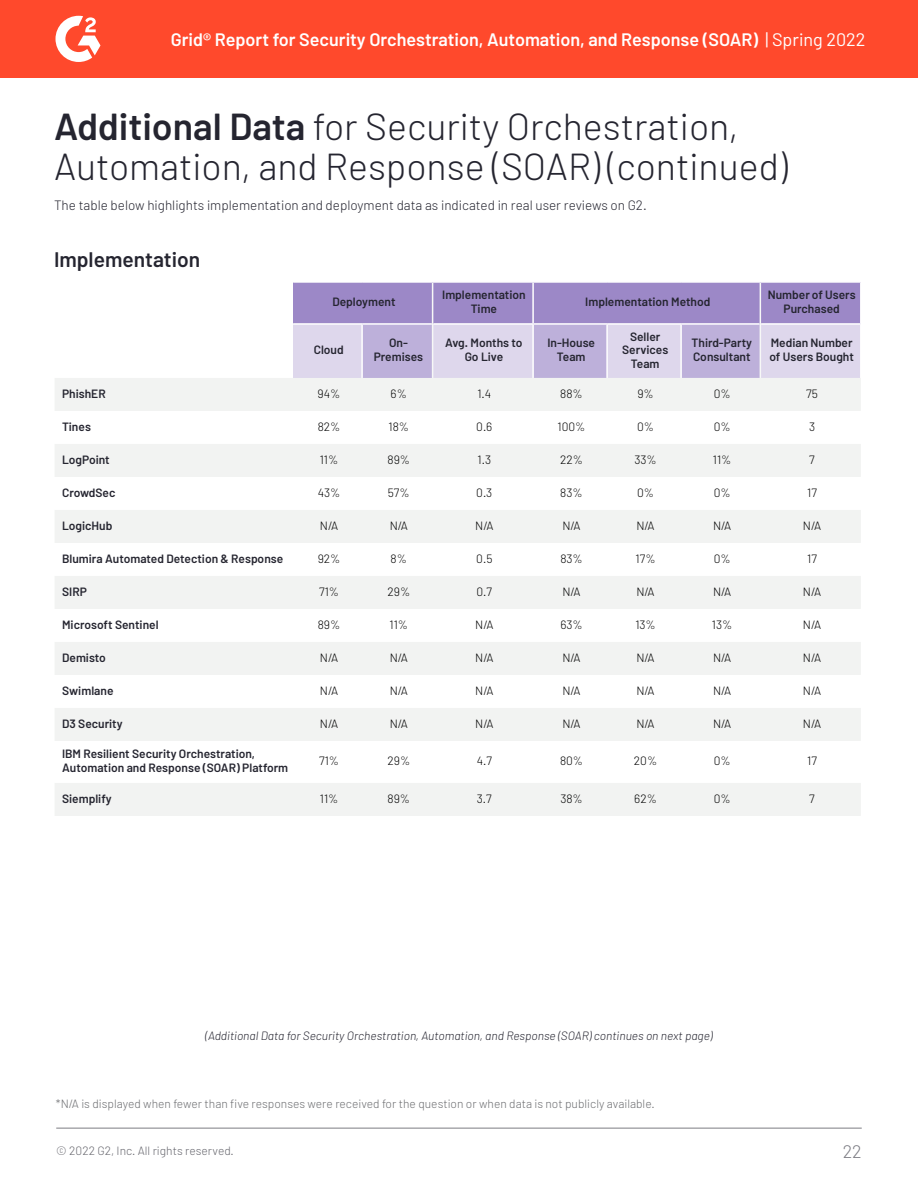
<style>
.page{position:relative;width:918px;height:1188px;background:#fff}
.page>*{position:absolute;margin:0;border:0;box-sizing:border-box;transform-origin:0 0}
.t1{font:300 37.5px/40.5px "Barlow";color:#252530}
.t2{font:600 21px "Barlow";color:#252530}
.t3{font:600 18px "Barlow";color:#fff}
.t4{font:300 18px "Barlow";color:#7c7c83}
.t5{font:300 13.5px "Barlow";color:#252530}
.t6{font:600 12px/13.5px "Barlow";color:#252530;text-align:center}
.t7{font:300 12px "Barlow";color:#000}
.t8{font:300 12px "Barlow";color:#6d6e71}
.t9{font:italic 300 12px "Barlow";color:#252530}
.t10{font:300 12px "Barlow";color:#67676e}
.s1{font-weight:400}
.s2{font-weight:600}
</style>
<div class="page">
<hr style="left:56px;top:1128px;width:806px;height:1px;background:#7c7c83">
<div style="left:0;top:0;width:918px;height:78px;background:#ff492c"></div>
<svg style="left:56px;top:16px;width:44px;height:46px"></svg>
<div style="left:293px;top:282px;width:140px;height:42px;background:#9c88c7"></div>
<div style="left:293px;top:324px;width:69px;height:54px;background:#ded7ec"></div>
<div style="left:362px;top:324px;width:71px;height:54px;background:#bdb0da"></div>
<svg style="left:433px;top:283px;width:427px;height:95px;background:#baadd8"></svg>
<svg style="left:55px;top:378px;width:806px;height:438px;fill:#f2f3f2"></svg>
<hr style="left:293px;top:281px;width:69px;height:2px;background:#fff">
<hr style="left:362px;top:281px;width:71px;height:2px;background:#fff">
<hr style="left:293px;top:323px;width:69px;height:2px;background:#fff">
<hr style="left:362px;top:323px;width:70px;height:2px;background:#fff">
<hr style="left:361px;top:325px;width:2px;height:53px;background:#fff">
<hr style="left:433px;top:323px;width:100px;height:2px;background:#fff">
<hr style="left:533px;top:323px;width:74px;height:2px;background:#fff">
<hr style="left:607px;top:323px;width:74px;height:2px;background:#fff">
<hr style="left:681px;top:323px;width:79px;height:2px;background:#fff">
<hr style="left:761px;top:323px;width:101px;height:2px;background:#fff">
<hr style="left:532px;top:283px;width:2px;height:40px;background:#fff">
<hr style="left:532px;top:325px;width:2px;height:53px;background:#fff">
<hr style="left:606px;top:325px;width:2px;height:53px;background:#fff">
<hr style="left:680px;top:325px;width:2px;height:53px;background:#fff">
<hr style="left:432px;top:283px;width:1px;height:41px;background:#f7f8f7">
<hr style="left:760px;top:283px;width:1px;height:41px;background:#f7f8f7">
<hr style="left:432px;top:324px;width:1px;height:54px;background:#f7f8f7">
<hr style="left:760px;top:324px;width:1px;height:54px;background:#f7f8f7">
<h3 class="t3" style="left:171px;top:29px;width:696px">Grid® Report for Security Orchestration, Automation, and Response (SOAR) <span class="s1">| Spring 2022</span></h3>
<h1 class="t1" style="left:54px;top:105px;width:735px"><span class="s2">Additional Data</span> for Security Orchestration,<br>Automation, and Response (SOAR) (continued)</h1>
<p class="t5" style="left:54px;top:197px;width:594px">The table below highlights implementation and deployment data as indicated in real user reviews on G2.</p>
<h2 class="t2" style="left:54px;top:246px;width:148px">Implementation</h2>
<p class="t6" style="left:332px;top:295px;width:65px">Deployment</p>
<p class="t6" style="left:442px;top:288px;width:85px">Implementation<br>Time</p>
<p class="t6" style="left:585px;top:295px;width:127px">Implementation Method</p>
<p class="t6" style="left:768px;top:288px;width:89px">Number of Users<br>Purchased</p>
<p class="t6" style="left:314px;top:343px;width:31px">Cloud</p>
<p class="t6" style="left:374px;top:336px;width:51px">On-<br>Premises</p>
<p class="t6" style="left:445px;top:336px;width:79px">Avg. Months to<br>Go Live</p>
<p class="t6" style="left:547px;top:336px;width:49px">In-House<br>Team</p>
<p class="t6" style="left:622px;top:329px;width:48px">Seller<br>Services<br>Team</p>
<p class="t6" style="left:692px;top:336px;width:62px;text-align:left">Third-Party<br>Consultant</p>
<p class="t6" style="left:769px;top:336px;width:86px;text-align:left">Median Number of Users Bought</p>
<p class="t6" style="left:62px;top:386px;width:45px">PhishER</p>
<p class="t7" style="left:318px;top:386px;width:24px">94%</p>
<p class="t7" style="left:391px;top:386px;width:18px">6%</p>
<p class="t7" style="left:477px;top:386px;width:15px">1.4</p>
<p class="t7" style="left:560px;top:386px;width:24px">88%</p>
<p class="t7" style="left:637px;top:386px;width:18px">9%</p>
<p class="t7" style="left:714px;top:386px;width:19px">0%</p>
<p class="t7" style="left:806px;top:386px;width:13px">75</p>
<p class="t6" style="left:62px;top:419px;width:30px">Tines</p>
<p class="t7" style="left:318px;top:419px;width:24px">82%</p>
<p class="t7" style="left:389px;top:419px;width:22px">18%</p>
<p class="t7" style="left:476px;top:419px;width:18px">0.6</p>
<p class="t7" style="left:558px;top:419px;width:29px">100%</p>
<p class="t7" style="left:637px;top:419px;width:19px">0%</p>
<p class="t7" style="left:714px;top:419px;width:19px">0%</p>
<p class="t7" style="left:809px;top:419px;width:8px">3</p>
<p class="t6" style="left:62px;top:452px;width:49px">LogPoint</p>
<p class="t7" style="left:320px;top:452px;width:20px">11%</p>
<p class="t7" style="left:388px;top:452px;width:24px">89%</p>
<p class="t7" style="left:478px;top:452px;width:15px">1.3</p>
<p class="t7" style="left:560px;top:452px;width:24px">22%</p>
<p class="t7" style="left:634px;top:452px;width:24px">33%</p>
<p class="t7" style="left:713px;top:452px;width:20px">11%</p>
<p class="t7" style="left:809px;top:452px;width:7px">7</p>
<p class="t6" style="left:62px;top:485px;width:55px">CrowdSec</p>
<p class="t7" style="left:318px;top:485px;width:24px">43%</p>
<p class="t7" style="left:388px;top:485px;width:23px">57%</p>
<p class="t7" style="left:476px;top:485px;width:18px">0.3</p>
<p class="t7" style="left:560px;top:485px;width:24px">83%</p>
<p class="t7" style="left:637px;top:485px;width:19px">0%</p>
<p class="t7" style="left:714px;top:485px;width:19px">0%</p>
<p class="t7" style="left:807px;top:485px;width:11px">17</p>
<p class="t6" style="left:62px;top:518px;width:52px">LogicHub</p>
<p class="t7" style="left:320px;top:518px;width:20px">N/A</p>
<p class="t7" style="left:390px;top:518px;width:20px">N/A</p>
<p class="t7" style="left:475px;top:518px;width:20px">N/A</p>
<p class="t7" style="left:562px;top:518px;width:20px">N/A</p>
<p class="t7" style="left:636px;top:518px;width:20px">N/A</p>
<p class="t7" style="left:713px;top:518px;width:20px">N/A</p>
<p class="t7" style="left:803px;top:518px;width:20px">N/A</p>
<p class="t6" style="left:62px;top:551px;width:223px">Blumira Automated Detection &amp; Response</p>
<p class="t7" style="left:318px;top:551px;width:24px">92%</p>
<p class="t7" style="left:391px;top:551px;width:18px">8%</p>
<p class="t7" style="left:476px;top:551px;width:18px">0.5</p>
<p class="t7" style="left:560px;top:551px;width:24px">83%</p>
<p class="t7" style="left:636px;top:551px;width:22px">17%</p>
<p class="t7" style="left:714px;top:551px;width:19px">0%</p>
<p class="t7" style="left:807px;top:551px;width:11px">17</p>
<p class="t6" style="left:62px;top:584px;width:26px">SIRP</p>
<p class="t7" style="left:319px;top:584px;width:22px">71%</p>
<p class="t7" style="left:387px;top:584px;width:24px">29%</p>
<p class="t7" style="left:477px;top:584px;width:17px">0.7</p>
<p class="t7" style="left:562px;top:584px;width:20px">N/A</p>
<p class="t7" style="left:636px;top:584px;width:20px">N/A</p>
<p class="t7" style="left:713px;top:584px;width:20px">N/A</p>
<p class="t7" style="left:803px;top:584px;width:20px">N/A</p>
<p class="t6" style="left:62px;top:617px;width:98px">Microsoft Sentinel</p>
<p class="t7" style="left:318px;top:617px;width:24px">89%</p>
<p class="t7" style="left:390px;top:617px;width:20px">11%</p>
<p class="t7" style="left:475px;top:617px;width:20px">N/A</p>
<p class="t7" style="left:560px;top:617px;width:24px">63%</p>
<p class="t7" style="left:635px;top:617px;width:22px">13%</p>
<p class="t7" style="left:712px;top:617px;width:22px">13%</p>
<p class="t7" style="left:803px;top:617px;width:20px">N/A</p>
<p class="t6" style="left:62px;top:650px;width:45px">Demisto</p>
<p class="t7" style="left:320px;top:650px;width:20px">N/A</p>
<p class="t7" style="left:390px;top:650px;width:20px">N/A</p>
<p class="t7" style="left:475px;top:650px;width:20px">N/A</p>
<p class="t7" style="left:562px;top:650px;width:20px">N/A</p>
<p class="t7" style="left:636px;top:650px;width:20px">N/A</p>
<p class="t7" style="left:713px;top:650px;width:20px">N/A</p>
<p class="t7" style="left:803px;top:650px;width:20px">N/A</p>
<p class="t6" style="left:62px;top:683px;width:53px">Swimlane</p>
<p class="t7" style="left:320px;top:683px;width:20px">N/A</p>
<p class="t7" style="left:390px;top:683px;width:20px">N/A</p>
<p class="t7" style="left:475px;top:683px;width:20px">N/A</p>
<p class="t7" style="left:562px;top:683px;width:20px">N/A</p>
<p class="t7" style="left:636px;top:683px;width:20px">N/A</p>
<p class="t7" style="left:713px;top:683px;width:20px">N/A</p>
<p class="t7" style="left:803px;top:683px;width:20px">N/A</p>
<p class="t6" style="left:62px;top:716px;width:62px">D3 Security</p>
<p class="t7" style="left:320px;top:716px;width:20px">N/A</p>
<p class="t7" style="left:390px;top:716px;width:20px">N/A</p>
<p class="t7" style="left:475px;top:716px;width:20px">N/A</p>
<p class="t7" style="left:562px;top:716px;width:20px">N/A</p>
<p class="t7" style="left:636px;top:716px;width:20px">N/A</p>
<p class="t7" style="left:713px;top:716px;width:20px">N/A</p>
<p class="t7" style="left:803px;top:716px;width:20px">N/A</p>
<p class="t6" style="left:62px;top:747px;width:228px;text-align:left">IBM Resilient Security Orchestration,<br>Automation and Response (SOAR) Platform</p>
<p class="t7" style="left:319px;top:753px;width:22px">71%</p>
<p class="t7" style="left:387px;top:753px;width:24px">29%</p>
<p class="t7" style="left:477px;top:753px;width:17px">4.7</p>
<p class="t7" style="left:560px;top:753px;width:25px">80%</p>
<p class="t7" style="left:634px;top:753px;width:25px">20%</p>
<p class="t7" style="left:714px;top:753px;width:19px">0%</p>
<p class="t7" style="left:807px;top:753px;width:11px">17</p>
<p class="t6" style="left:62px;top:791px;width:51px">Siemplify</p>
<p class="t7" style="left:320px;top:791px;width:20px">11%</p>
<p class="t7" style="left:388px;top:791px;width:24px">89%</p>
<p class="t7" style="left:477px;top:791px;width:17px">3.7</p>
<p class="t7" style="left:560px;top:791px;width:24px">38%</p>
<p class="t7" style="left:634px;top:791px;width:24px">62%</p>
<p class="t7" style="left:714px;top:791px;width:19px">0%</p>
<p class="t7" style="left:809px;top:791px;width:7px">7</p>
<p class="t9" style="left:205px;top:1028px;width:509px">(Additional Data for Security Orchestration, Automation, and Response (SOAR) continues on next page)</p>
<p class="t8" style="left:56px;top:1096px;width:600px">*N/A is displayed when fewer than five responses were received for the question or when data is not publicly available.</p>
<p class="t10" style="left:56px;top:1143px;width:179px">© 2022 G2, Inc. All rights reserved.</p>
<h3 class="t4" style="left:843px;top:1140px;width:21px">22</h3>
</div>
